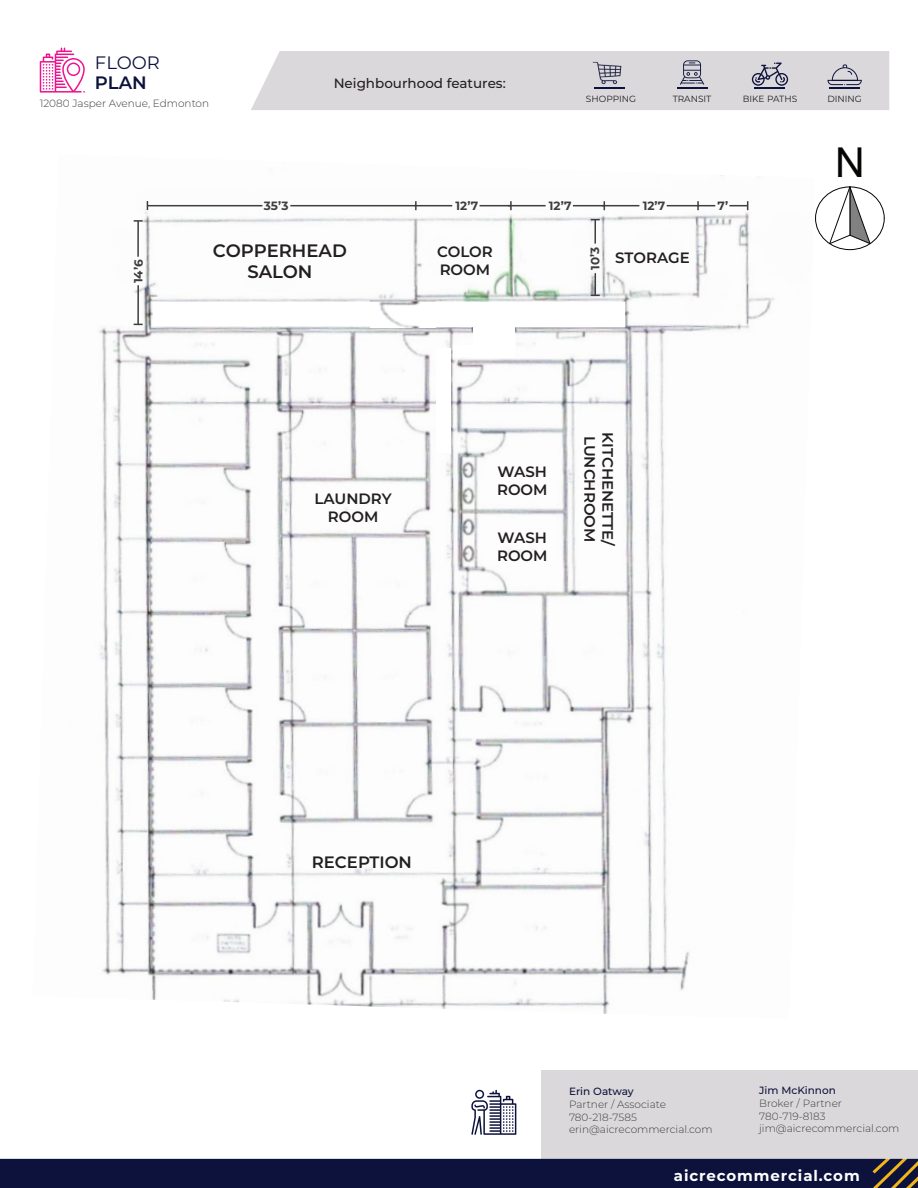
<style>
.page{position:relative;width:918px;height:1188px;background:#fff}
.page>*{position:absolute;margin:0;border:0;box-sizing:border-box;transform-origin:0 0}
.t1{font:41.1px "Arial";color:#050504}
.t2{font:600 18px/21.6px "Montserrat";color:#231f20;text-align:center}
.t3{font:18px "Montserrat";color:#0d123c}
.t4{font:600 18px "Montserrat";color:#0d123c}
.t5{font:600 16.5px "Montserrat";color:#231f20}
.t6{font:600 15px/18px "Montserrat";color:#231f20}
.t7{font:700 15px "Montserrat";letter-spacing:.06em;color:#fff}
.t8{font:500 13.5px "Montserrat";color:#231f20}
.t9{font:700 12px "Montserrat";color:#3e3e3f}
.t10{font:300 10.5px/12.8px "Montserrat";color:#3e3e3f}
.t11{font:500 10.5px "Montserrat";color:#0d123c}
.t12{font:9px "Montserrat";color:#231f20}
</style>
<div class="page">
<div style="left:541px;top:1070px;width:377px;height:89px;background:#dad8db"></div>
<div style="left:0;top:1159px;width:918px;height:29px;background:#0d123c"></div>
<svg style="left:471px;top:1090px;width:45px;height:45px"></svg>
<svg style="left:40px;top:48px;width:45px;height:45px"></svg>
<svg style="left:815px;top:186px;width:70px;height:64px"></svg>
<div style="left:251px;top:51px;width:638px;height:59px;background:#dad8db"></div>
<img style="left:586px;top:53px;width:43px;height:39px">
<hr style="left:594px;top:87px;width:31px;height:2px;background:#0d123c">
<img style="left:99px;top:175px;width:676px;height:839px">
<hr style="left:147px;top:205px;width:115px;height:1px;background:#3e3e3f">
<hr style="left:290px;top:205px;width:126px;height:1px;background:#3e3e3f">
<svg style="left:415px;top:201px;width:2px;height:9px"></svg>
<hr style="left:415px;top:205px;width:37px;height:1px;background:#3e3e3f">
<hr style="left:480px;top:205px;width:31px;height:1px;background:#3e3e3f">
<svg style="left:510px;top:201px;width:2px;height:9px"></svg>
<hr style="left:508px;top:205px;width:38px;height:1px;background:#3e3e3f">
<hr style="left:573px;top:205px;width:31px;height:1px;background:#3e3e3f">
<hr style="left:602px;top:205px;width:37px;height:1px;background:#3e3e3f">
<hr style="left:667px;top:205px;width:31px;height:1px;background:#3e3e3f">
<svg style="left:697px;top:201px;width:18px;height:9px"></svg>
<svg style="left:729px;top:201px;width:19px;height:9px"></svg>
<hr style="left:137px;top:221px;width:2px;height:36px;background:#3e3e3f">
<svg style="left:134px;top:220px;width:9px;height:2px"></svg>
<hr style="left:137px;top:285px;width:2px;height:39px;background:#3e3e3f">
<hr style="left:594px;top:220px;width:2px;height:24px;background:#3e3e3f">
<hr style="left:594px;top:273px;width:2px;height:22px;background:#3e3e3f">
<div style="left:473px;top:316px;width:42px;height:42px;background:#fff"></div>
<img style="left:370px;top:301px;width:66px;height:27px">
<div style="left:454px;top:345px;width:22px;height:11px;background:#fff"></div>
<div style="left:436px;top:348px;width:15px;height:105px;background:#fff"></div>
<div style="left:420px;top:302px;width:205px;height:25px;background:#fff"></div>
<div style="left:153px;top:302px;width:226px;height:24px;background:#fff"></div>
<h2 class="t3" style="left:95px;top:51px;width:66px">FLOOR</h2>
<h2 class="t4" style="left:95px;top:70px;width:53px">PLAN</h2>
<p class="t10" style="left:40px;top:97px;width:171px">12080 Jasper Avenue, Edmonton</p>
<p class="t8" style="left:334px;top:74px;width:174px">Neighbourhood features:</p>
<p class="t12" style="left:586px;top:93px;width:52px">SHOPPING</p>
<p class="t12" style="left:673px;top:93px;width:40px">TRANSIT</p>
<p class="t12" style="left:743px;top:93px;width:56px">BIKE PATHS</p>
<p class="t12" style="left:827px;top:93px;width:36px">DINING</p>
<h1 class="t1" style="left:835px;top:134px;width:31px">N</h1>
<p class="t9" style="left:264px;top:197px;width:26px">35’3</p>
<p class="t9" style="left:456px;top:197px;width:24px">12’7</p>
<p class="t9" style="left:549px;top:197px;width:24px">12’7</p>
<p class="t9" style="left:643px;top:197px;width:24px">12’7</p>
<p class="t9" style="left:717px;top:197px;width:12px">7’</p>
<p class="t9" style="left:130px;top:283px;width:25px;rotate:-89deg">14’6</p>
<h2 class="t2" style="left:213px;top:239px;width:135px">COPPERHEAD<br>SALON</h2>
<h3 class="t6" style="left:437px;top:242px;width:57px">COLOR<br>ROOM</h3>
<h3 class="t6" style="left:615px;top:248px;width:76px">STORAGE</h3>
<p class="t9" style="left:586px;top:270px;width:25px;rotate:-90deg">10’3</p>
<h3 class="t6" style="left:315px;top:489px;width:79px;text-align:center">LAUNDRY<br>ROOM</h3>
<h3 class="t6" style="left:497px;top:462px;width:52px">WASH<br>ROOM</h3>
<h3 class="t6" style="left:497px;top:528px;width:52px">WASH<br>ROOM</h3>
<h3 class="t6" style="left:599px;top:436px;width:108px;rotate:90deg">LUNCHROOM</h3>
<h3 class="t6" style="left:617px;top:432px;width:116px;rotate:90deg">KITCHENETTE/</h3>
<h3 class="t5" style="left:312px;top:851px;width:102px">RECEPTION</h3>
<p class="t11" style="left:759px;top:1083px;width:78px">Jim McKinnon</p>
<p class="t10" style="left:759px;top:1096px;width:142px">Broker / Partner<br>780-719-8183 jim@aicrecommercial.com</p>
<h3 class="t7" style="left:674px;top:1165px;width:187px">aicrecommercial.com</h3>
<p class="t11" style="left:569px;top:1084px;width:66px">Erin Oatway</p>
<p class="t10" style="left:569px;top:1098px;width:145px">Partner / Associate<br>780-218-7585 erin@aicrecommercial.com</p>
</div>
